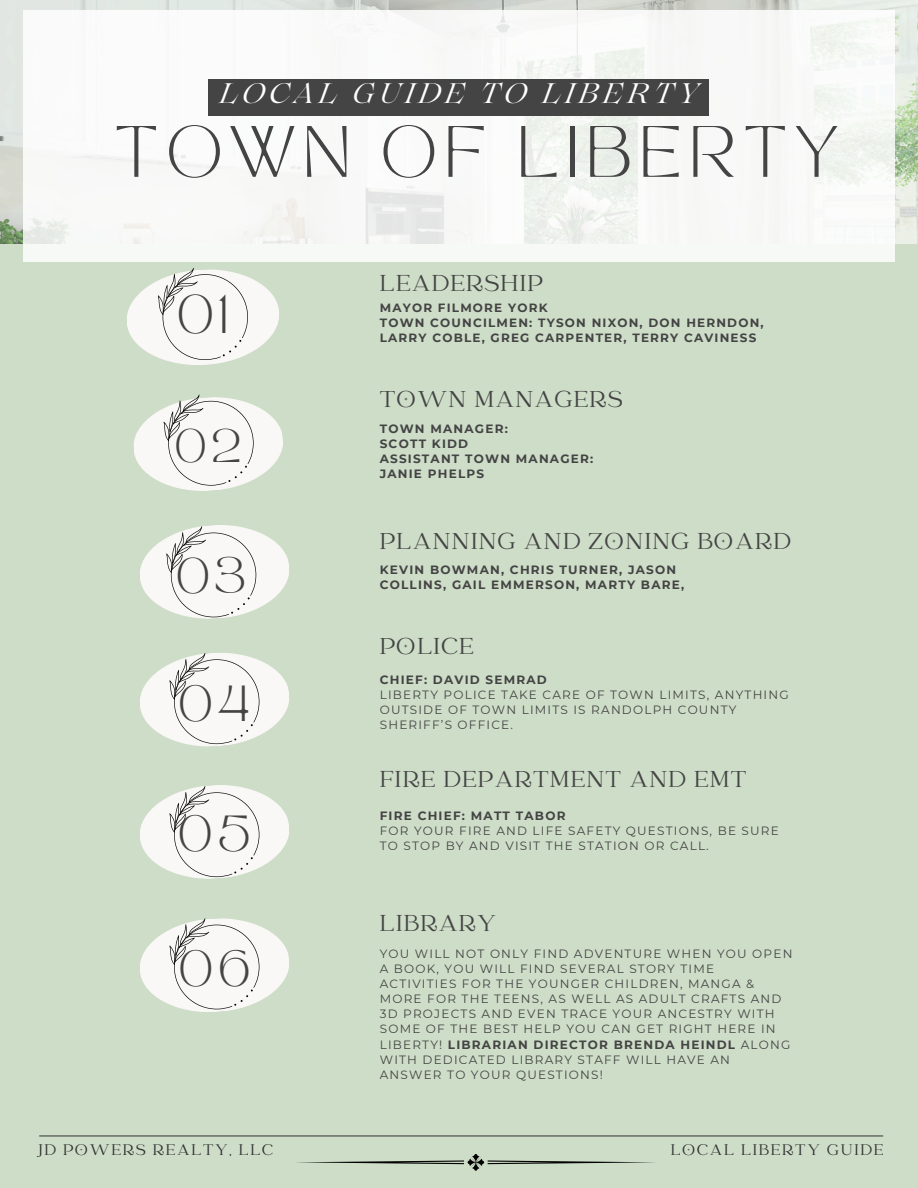
<style>
.page{position:relative;width:918px;height:1188px;background:#ceddc8}
.page>*{position:absolute;margin:0;border:0;box-sizing:border-box;transform-origin:0 0}
.t1{font:50.85px "TAN MONCHERI Regular";letter-spacing:.15em;color:#444}
.t2{font:37.95px "TAN MONCHERI Regular";color:#444}
.t3{font:35.55px "TAN MONCHERI Regular";color:#444}
.t4{font:34.95px "TAN MONCHERI Regular";color:#444}
.t5{font:32.85px "TAN MONCHERI Regular";color:#444}
.t6{font:italic 28.2px "Lovelace";letter-spacing:.15em;color:#fff}
.t7{font:25.35px "Catchy Mager";letter-spacing:.05em;color:#444}
.t8{font:16.95px "Catchy Mager";letter-spacing:.1em;color:#303030}
.t9{font:12px/15px "Montserrat";letter-spacing:.1em;color:#444}
.t10{font:700 12px/15px "Montserrat";letter-spacing:.1em;color:#444}
.s1{font-weight:700}
</style>
<div class="page">
<img style="left:0;top:0;width:918px;height:243px">
<div style="left:23px;top:10px;width:872px;height:251px;background:#f8f9f7"></div>
<hr style="left:40px;top:1135px;width:843px;height:2px;background:#444">
<svg style="left:296px;top:1154px;width:360px;height:17px"></svg>
<svg style="left:127px;top:267px;width:152px;height:98px"></svg>
<div style="left:209px;top:79px;width:500px;height:36px;background:#444"></div>
<svg style="left:134px;top:394px;width:149px;height:97px"></svg>
<svg style="left:140px;top:525px;width:149px;height:94px"></svg>
<svg style="left:140px;top:653px;width:149px;height:94px"></svg>
<svg style="left:140px;top:785px;width:149px;height:94px"></svg>
<svg style="left:140px;top:918px;width:149px;height:94px"></svg>
<p class="t6" style="left:220px;top:84px;width:480px">LOCAL GUIDE TO LIBERTY</p>
<p class="t1" style="left:114px;top:125px;width:726px">TOWN OF LIBERTY</p>
<h5 class="t2" style="left:177px;top:294px;width:53px">01</h5>
<p class="t5" style="left:175px;top:429px;width:68px">02</p>
<p class="t4" style="left:176px;top:557px;width:71px">03</p>
<p class="t3" style="left:179px;top:684px;width:73px">04</p>
<p class="t3" style="left:178px;top:815px;width:74px">05</p>
<p class="t3" style="left:179px;top:950px;width:73px">06</p>
<h5 class="t7" style="left:380px;top:271px;width:165px">LEADERSHIP</h5>
<p class="t10" style="left:380px;top:300px;width:385px">MAYOR FILMORE YORK<br>TOWN COUNCILMEN: TYSON NIXON, DON HERNDON,<br>LARRY COBLE, GREG CARPENTER, TERRY CAVINESS</p>
<p class="t7" style="left:380px;top:387px;width:244px">TOWN MANAGERS</p>
<h1 class="t10" style="left:380px;top:421px;width:215px">TOWN MANAGER:<br>SCOTT KIDD<br>ASSISTANT TOWN MANAGER:<br>JANIE PHELPS</h1>
<p class="t7" style="left:380px;top:529px;width:412px">PLANNING AND ZONING BOARD</p>
<h2 class="t10" style="left:380px;top:562px;width:306px">KEVIN BOWMAN, CHRIS TURNER, JASON<br>COLLINS, GAIL EMMERSON, MARTY BARE,</h2>
<p class="t7" style="left:380px;top:634px;width:95px">POLICE</p>
<p class="t10" style="left:380px;top:672px;width:169px">CHIEF: DAVID SEMRAD</p>
<p class="t9" style="left:380px;top:687px;width:410px">LIBERTY POLICE TAKE CARE OF TOWN LIMITS, ANYTHING<br>OUTSIDE OF TOWN LIMITS IS RANDOLPH COUNTY<br>SHERIFF’S OFFICE.</p>
<h3 class="t7" style="left:380px;top:767px;width:368px">FIRE DEPARTMENT AND EMT</h3>
<p class="t10" style="left:380px;top:809px;width:187px">FIRE CHIEF: MATT TABOR</p>
<h3 class="t9" style="left:380px;top:824px;width:401px">FOR YOUR FIRE AND LIFE SAFETY QUESTIONS, BE SURE<br>TO STOP BY AND VISIT THE STATION OR CALL.</h3>
<h3 class="t7" style="left:380px;top:911px;width:118px">LIBRARY</h3>
<h5 class="t9" style="left:380px;top:947px;width:414px">YOU WILL NOT ONLY FIND ADVENTURE WHEN YOU OPEN A BOOK, YOU WILL FIND SEVERAL STORY TIME ACTIVITIES FOR THE YOUNGER CHILDREN, MANGA &amp; MORE FOR THE TEENS, AS WELL AS ADULT CRAFTS AND 3D PROJECTS AND EVEN TRACE YOUR ANCESTRY WITH SOME OF THE BEST HELP YOU CAN GET RIGHT HERE IN LIBERTY! <span class="s1">LIBRARIAN DIRECTOR BRENDA HEINDL</span> ALONG WITH DEDICATED LIBRARY STAFF WILL HAVE AN ANSWER TO YOUR QUESTIONS!</h5>
<p class="t8" style="left:39px;top:1142px;width:236px">JD POWERS REALTY, LLC</p>
<p class="t8" style="left:671px;top:1142px;width:214px">LOCAL LIBERTY GUIDE</p>
</div>
